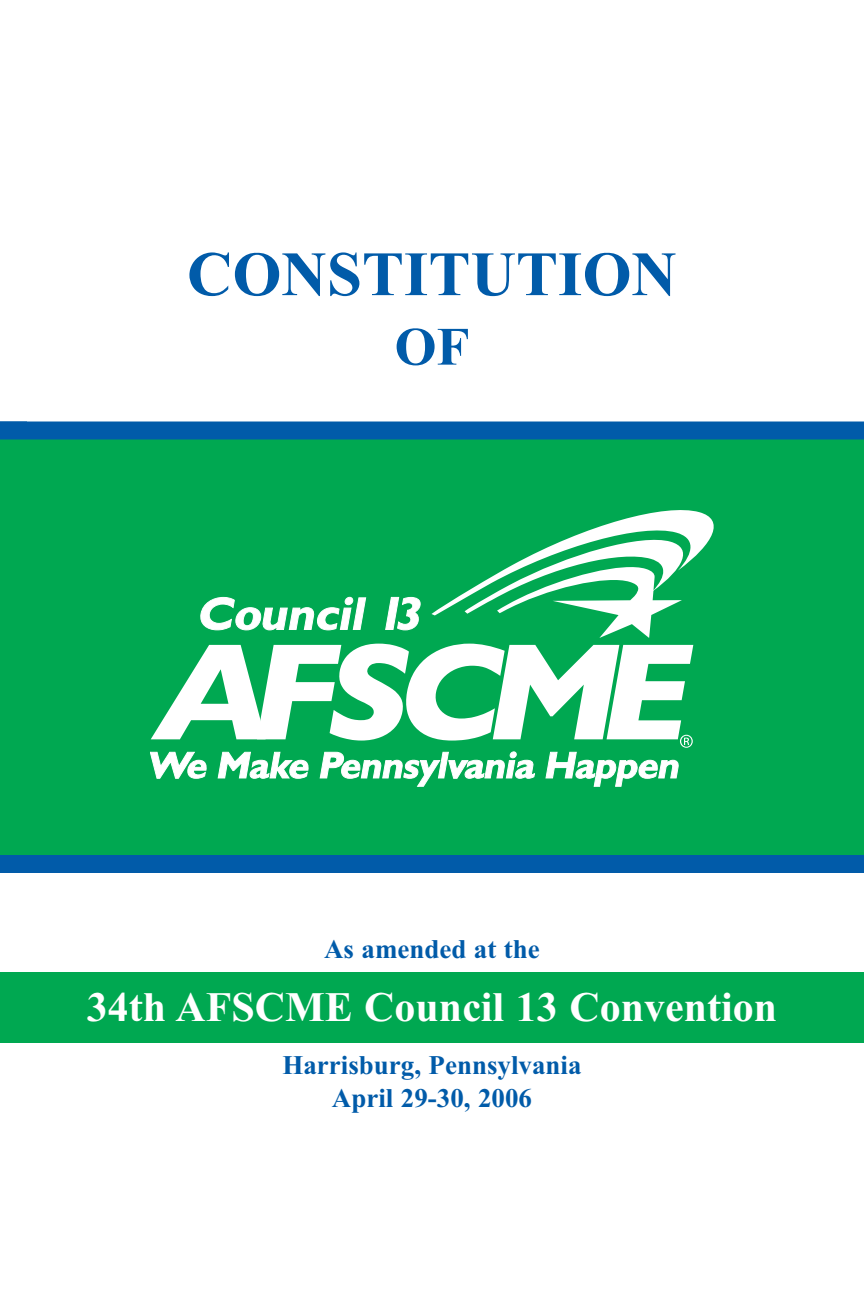
<style>
.page{position:relative;width:864px;height:1296px;background:#fff}
.page>*{position:absolute;margin:0;border:0;box-sizing:border-box;transform-origin:0 0}
.t1{font:700 63px "Times New Roman";color:#015ba9}
.t2{font:700 54px "Times New Roman";color:#015ba9}
.t3{font:700 42px "Times New Roman";color:#fff}
.t4{font:700 27px/32.4px "Times New Roman";color:#015ba9;text-align:center}
</style>
<div class="page">
<div style="left:0;top:972px;width:864px;height:70px;background:#00a851"></div>
<div style="left:0;top:432px;width:864px;height:432px;background:#00a851"></div>
<div style="left:0;top:422px;width:864px;height:18px;background:#015ba9"></div>
<div style="left:0;top:855px;width:864px;height:18px;background:#015ba9"></div>
<svg style="left:431px;top:510px;width:283px;height:128px"></svg>
<svg style="left:150px;top:644px;width:543px;height:143px"></svg>
<svg style="left:200px;top:597px;width:167px;height:34px"></svg>
<svg style="left:385px;top:597px;width:36px;height:34px"></svg>
<h1 class="t1" style="left:187px;top:237px;width:492px">CONSTITUTION</h1>
<h2 class="t2" style="left:395px;top:314px;width:77px">OF</h2>
<p class="t4" style="left:324px;top:932px;width:217px">As amended at the</p>
<h3 class="t3" style="left:87px;top:982px;width:692px">34th AFSCME Council 13 Convention</h3>
<p class="t4" style="left:282px;top:1049px;width:301px">Harrisburg, Pennsylvania<br>April 29-30, 2006</p>
</div>
